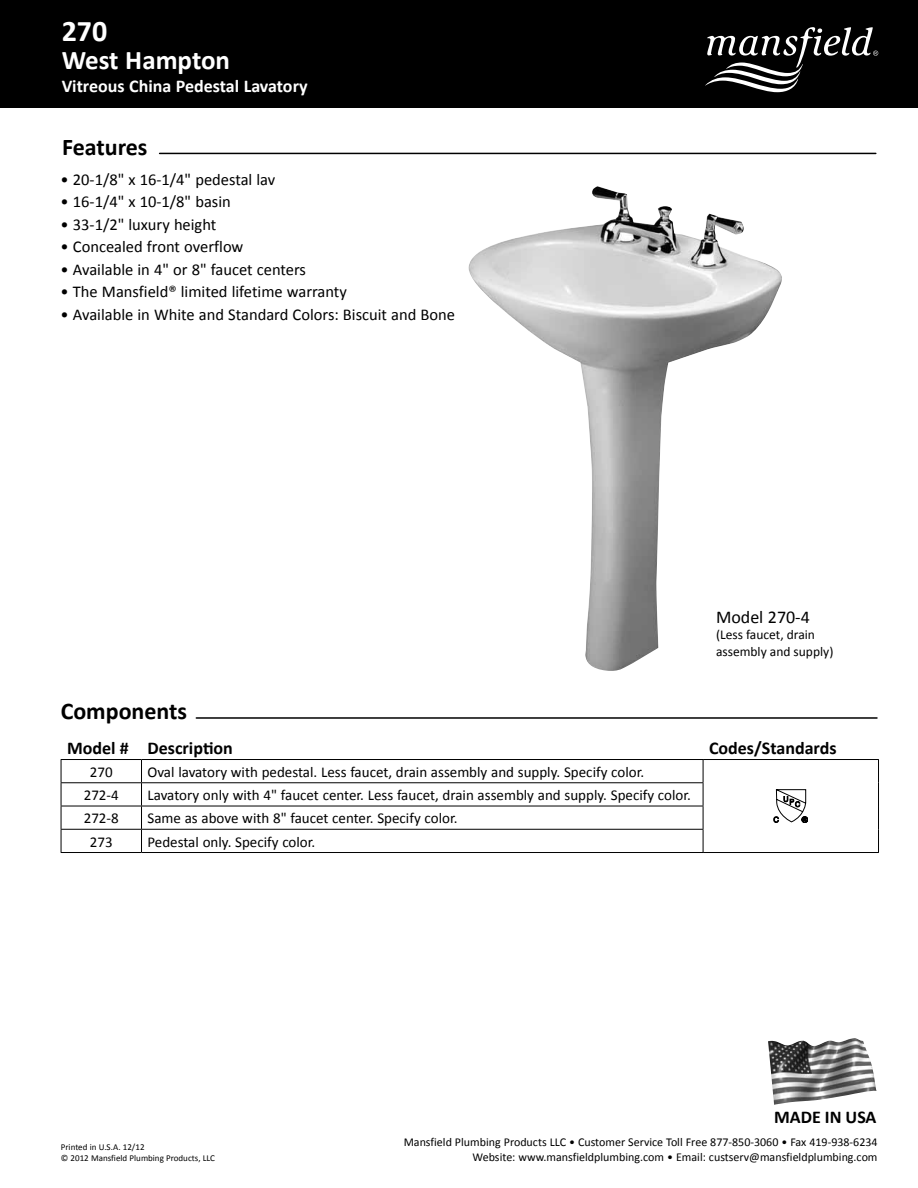
<style>
.page{position:relative;width:918px;height:1188px;background:#fff}
.page>*{position:absolute;margin:0;border:0;box-sizing:border-box;transform-origin:0 0}
.t1{font:700 30px "Calibri";color:#fff}
.t2{font:700 27px "Calibri";color:#fff}
.t3{font:700 24px "Calibri";color:#000}
.t4{font:700 18px "Calibri";color:#000}
.t5{font:700 18px "Calibri";color:#fff}
.t6{font:18px "Calibri";color:#000}
.t7{font:16.5px "Calibri";color:#000}
.t8{font:15px "Calibri";color:#000}
.t9{font:13.5px/16.5px "Calibri";color:#000}
.t10{font:12px/15px "Calibri";color:#000;text-align:right}
.t11{font:9px/10.8px "Calibri";color:#000}
</style>
<div class="page">
<hr style="left:160px;top:153px;width:716px;height:1px;background:#000">
<hr style="left:61px;top:759px;width:81px;height:1px;background:#000">
<hr style="left:142px;top:759px;width:561px;height:1px;background:#000">
<svg style="left:141px;top:760px;width:1px;height:92px"></svg>
<hr style="left:61px;top:782px;width:81px;height:1px;background:#000">
<hr style="left:61px;top:806px;width:81px;height:1px;background:#000">
<hr style="left:61px;top:829px;width:81px;height:1px;background:#000">
<hr style="left:61px;top:852px;width:81px;height:1px;background:#000">
<hr style="left:142px;top:782px;width:561px;height:1px;background:#000">
<hr style="left:142px;top:806px;width:561px;height:1px;background:#000">
<hr style="left:142px;top:829px;width:561px;height:1px;background:#000">
<hr style="left:142px;top:852px;width:561px;height:1px;background:#000">
<svg style="left:61px;top:760px;width:1px;height:92px"></svg>
<hr style="left:703px;top:759px;width:176px;height:1px;background:#000">
<svg style="left:703px;top:760px;width:1px;height:92px"></svg>
<svg style="left:878px;top:760px;width:1px;height:92px"></svg>
<hr style="left:703px;top:852px;width:176px;height:1px;background:#000">
<svg style="left:774px;top:789px;width:34px;height:34px"></svg>
<hr style="left:196px;top:717px;width:681px;height:2px;background:#000">
<img style="left:469px;top:186px;width:313px;height:485px">
<div style="left:0;top:0;width:918px;height:108px;background:#000"></div>
<svg style="left:705px;top:27px;width:173px;height:65px"></svg>
<img style="left:768px;top:1038px;width:109px;height:67px">
<h1 class="t1" style="left:62px;top:12px;width:47px">270</h1>
<h2 class="t2" style="left:62px;top:43px;width:170px">West Hampton</h2>
<p class="t5" style="left:62px;top:74px;width:248px">Vitreous China Pedestal Lavatory</p>
<h3 class="t3" style="left:62px;top:132px;width:87px">Features</h3>
<p class="t7" style="left:61px;top:169px;width:216px">• 20-1/8" x 16-1/4" pedestal lav</p>
<p class="t7" style="left:61px;top:191px;width:172px">• 16-1/4" x 10-1/8" basin</p>
<p class="t7" style="left:61px;top:214px;width:157px">• 33-1/2" luxury height</p>
<p class="t7" style="left:61px;top:236px;width:184px">• Concealed front overflow</p>
<p class="t7" style="left:61px;top:259px;width:247px">• Available in 4" or 8" faucet centers</p>
<p class="t7" style="left:61px;top:281px;width:288px">• The Mansfield® limited lifetime warranty</p>
<p class="t7" style="left:61px;top:304px;width:396px">• Available in White and Standard Colors: Biscuit and Bone</p>
<h3 class="t3" style="left:61px;top:696px;width:128px">Components</h3>
<p class="t6" style="left:716px;top:605px;width:95px">Model 270-4</p>
<p class="t9" style="left:716px;top:626px;width:119px">(Less faucet, drain assembly and supply)</p>
<p class="t4" style="left:67px;top:736px;width:167px">Model # Description</p>
<p class="t4" style="left:709px;top:736px;width:129px">Codes/Standards</p>
<p class="t8" style="left:90px;top:762px;width:24px">270</p>
<p class="t8" style="left:148px;top:762px;width:498px">Oval lavatory with pedestal. Less faucet, drain assembly and supply. Specify color.</p>
<p class="t8" style="left:84px;top:786px;width:37px">272-4</p>
<p class="t8" style="left:148px;top:786px;width:545px">Lavatory only with 4" faucet center. Less faucet, drain assembly and supply. Specify color.</p>
<p class="t8" style="left:84px;top:809px;width:37px">272-8</p>
<p class="t8" style="left:148px;top:809px;width:312px">Same as above with 8" faucet center. Specify color.</p>
<p class="t8" style="left:90px;top:832px;width:24px">273</p>
<p class="t8" style="left:148px;top:832px;width:169px">Pedestal only. Specify color.</p>
<p class="t4" style="left:774px;top:1106px;width:104px">MADE IN USA</p>
<p class="t11" style="left:61px;top:1141px;width:156px">Printed in U.S.A. 12/12<br>© 2012 Mansfield Plumbing Products, LLC</p>
<p class="t10" style="left:404px;top:1133px;width:475px">Mansfield Plumbing Products LLC • Customer Service Toll Free 877-850-3060 • Fax 419-938-6234<br>Website: www.mansfieldplumbing.com • Email: custserv@mansfieldplumbing.com</p>
</div>
